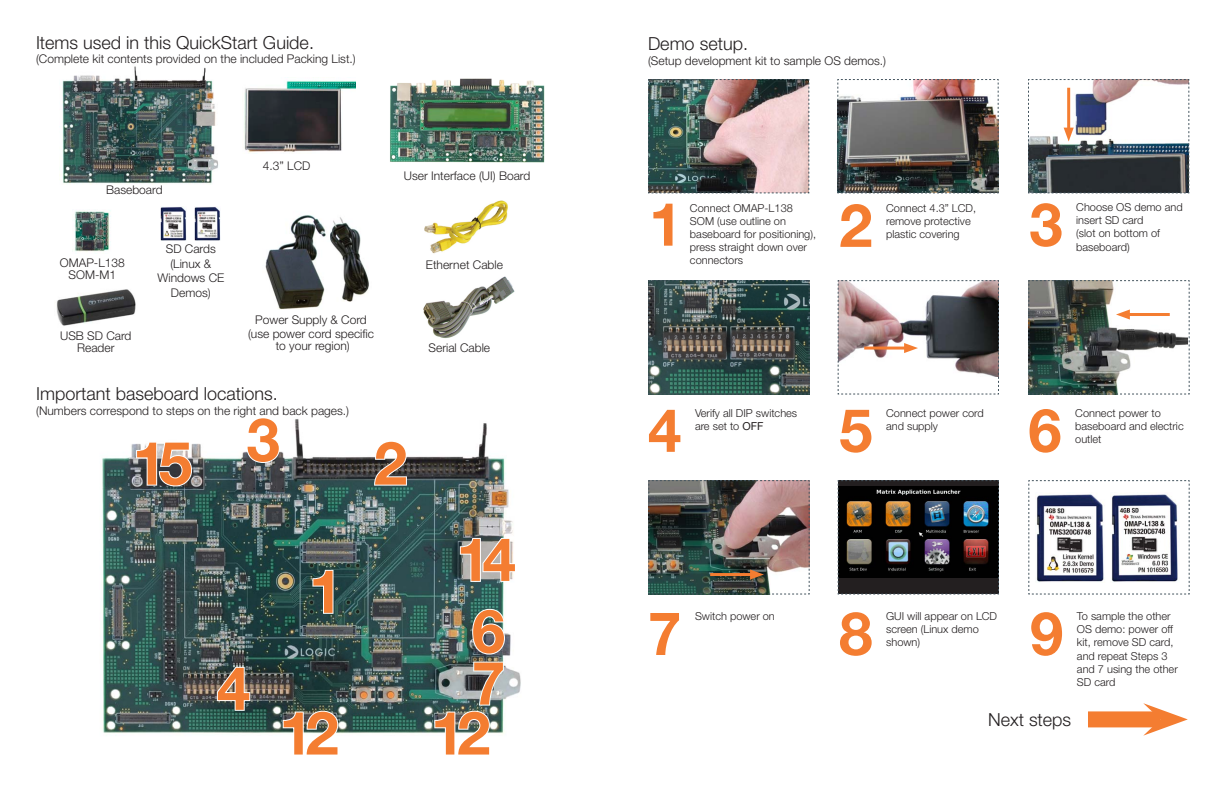
<style>
.page{position:relative;width:1224px;height:792px;background:#fff}
.page>*{position:absolute;margin:0;border:0;box-sizing:border-box;transform-origin:0 0}
.t1{font:700 60px "Helvetica Neue LT Std";letter-spacing:-.12em;color:#f47d31}
.t2{font:300 18px "Helvetica Neue LT Std";color:#231f20}
.t3{font:300 12px/14.4px "Helvetica Neue LT Std";color:#231f20;text-align:center}
.t4{font:300 11px/13.2px "Helvetica Neue LT Std";color:#231f20}
.s1{font-weight:400}
</style>
<div class="page">
<img style="left:62px;top:66px;width:157px;height:118px">
<img style="left:72px;top:210px;width:39px;height:42px">
<img style="left:244px;top:80px;width:111px;height:73px">
<img style="left:330px;top:217px;width:39px;height:84px">
<img style="left:265px;top:215px;width:61px;height:95px">
<img style="left:56px;top:289px;width:80px;height:37px">
<img style="left:837px;top:79px;width:162px;height:115px">
<img style="left:648px;top:79px;width:162px;height:115px">
<img style="left:648px;top:280px;width:162px;height:115px">
<svg style="left:1028px;top:480px;width:162px;height:115px"></svg>
<img style="left:837px;top:480px;width:162px;height:115px">
<img style="left:102px;top:419px;width:419px;height:315px">
<svg style="left:311px;top:569px;width:24px;height:46px"></svg>
<svg style="left:373px;top:440px;width:35px;height:47px"></svg>
<svg style="left:246px;top:419px;width:35px;height:45px"></svg>
<svg style="left:216px;top:666px;width:35px;height:46px;background:#6e7472"></svg>
<div style="left:1088px;top:711px;width:72px;height:16px;background:#f47d31"></div>
<svg style="left:1143px;top:703px;width:45px;height:33px"></svg>
<img style="left:161px;top:206px;width:26px;height:35px">
<img style="left:194px;top:207px;width:26px;height:34px">
<img style="left:1111px;top:492px;width:69px;height:90px">
<img style="left:648px;top:480px;width:162px;height:115px">
<img style="left:1028px;top:280px;width:162px;height:115px">
<img style="left:1028px;top:79px;width:162px;height:115px">
<svg style="left:837px;top:280px;width:162px;height:115px"></svg>
<svg style="left:282px;top:710px;width:58px;height:24px"></svg>
<img style="left:433px;top:608px;width:73px;height:126px">
<svg style="left:459px;top:537px;width:58px;height:46px"></svg>
<svg style="left:135px;top:441px;width:58px;height:47px"></svg>
<img style="left:390px;top:78px;width:155px;height:85px">
<img style="left:425px;top:201px;width:83px;height:53px">
<img style="left:423px;top:276px;width:92px;height:63px">
<p class="t2" style="left:36px;top:31px;width:280px">Items used in this QuickStart Guide.</p>
<p class="t3" style="left:36px;top:52px;width:321px">(Complete kit contents provided on the included Packing List.)</p>
<p class="t3" style="left:106px;top:182px;width:58px">Baseboard</p>
<p class="t3" style="left:60px;top:256px;width:66px;line-height:12px">OMAP-L138<br>SOM-M1</p>
<p class="t3" style="left:60px;top:330px;width:73px;line-height:12px">USB SD Card<br>Reader</p>
<p class="t3" style="left:157px;top:242px;width:68px">SD Cards (Linux &amp;<br>Windows CE<br>Demos)</p>
<p class="t3" style="left:263px;top:158px;width:49px">4.3” LCD</p>
<p class="t3" style="left:248px;top:312px;width:128px;line-height:14px">Power Supply &amp; Cord (use power cord specific</p>
<p class="t3" style="left:276px;top:338px;width:76px">to your region)</p>
<p class="t3" style="left:404px;top:169px;width:128px">User Interface (UI) Board</p>
<p class="t3" style="left:426px;top:257px;width:78px">Ethernet Cable</p>
<p class="t3" style="left:429px;top:341px;width:63px">Serial Cable</p>
<p class="t2" style="left:36px;top:383px;width:243px">Important baseboard locations.</p>
<p class="t3" style="left:36px;top:403px;width:314px">(Numbers correspond to steps on the right and back pages.)</p>
<p class="t1" style="left:247px;top:403px;width:35px">3</p>
<p class="t1" style="left:133px;top:426px;width:61px">15</p>
<p class="t1" style="left:374px;top:426px;width:35px">2</p>
<p class="t1" style="left:217px;top:651px;width:35px">4</p>
<p class="t1" style="left:309px;top:554px;width:35px">1</p>
<p class="t1" style="left:456px;top:522px;width:61px">14</p>
<p class="t1" style="left:472px;top:594px;width:35px">6</p>
<p class="t1" style="left:472px;top:646px;width:35px">7</p>
<p class="t1" style="left:279px;top:696px;width:61px">12</p>
<p class="t1" style="left:431px;top:696px;width:61px">12</p>
<p class="t2" style="left:648px;top:33px;width:102px">Demo setup.</p>
<p class="t3" style="left:648px;top:53px;width:240px">(Setup development kit to sample OS demos.)</p>
<p class="t1" style="left:649px;top:187px;width:35px">1</p>
<p class="t4" style="left:690px;top:201px;width:128px">Connect OMAP-L138<br>SOM (use outline on baseboard for positioning), press straight down over connectors</p>
<p class="t1" style="left:839px;top:188px;width:35px">2</p>
<p class="t4" style="left:886px;top:201px;width:92px">Connect 4.3” LCD, remove protective plastic covering</p>
<p class="t1" style="left:1029px;top:188px;width:35px">3</p>
<p class="t4" style="left:1076px;top:200px;width:108px">Choose OS demo and insert SD card</p>
<p class="t4" style="left:1076px;top:227px;width:85px">(slot on bottom of baseboard)</p>
<p class="t1" style="left:648px;top:393px;width:35px">4</p>
<p class="t4" style="left:695px;top:406px;width:104px">Verify all DIP switches are set to <span class="s1">OFF</span></p>
<p class="t1" style="left:839px;top:393px;width:35px">5</p>
<p class="t4" style="left:886px;top:406px;width:99px">Connect power cord and supply</p>
<p class="t1" style="left:1028px;top:393px;width:35px">6</p>
<p class="t4" style="left:1075px;top:406px;width:110px">Connect power to baseboard and electric outlet</p>
<p class="t1" style="left:648px;top:596px;width:35px">7</p>
<p class="t4" style="left:695px;top:609px;width:81px">Switch power on</p>
<p class="t1" style="left:839px;top:596px;width:35px">8</p>
<p class="t4" style="left:886px;top:609px;width:113px">GUI will appear on LCD screen (Linux demo shown)</p>
<p class="t1" style="left:1030px;top:596px;width:35px">9</p>
<p class="t4" style="left:1077px;top:609px;width:102px">To sample the other<br>OS demo: power off kit, remove SD card, and repeat Steps 3 and 7 using the other<br>SD card</p>
<p class="t2" style="left:988px;top:708px;width:85px">Next steps</p>
</div>
